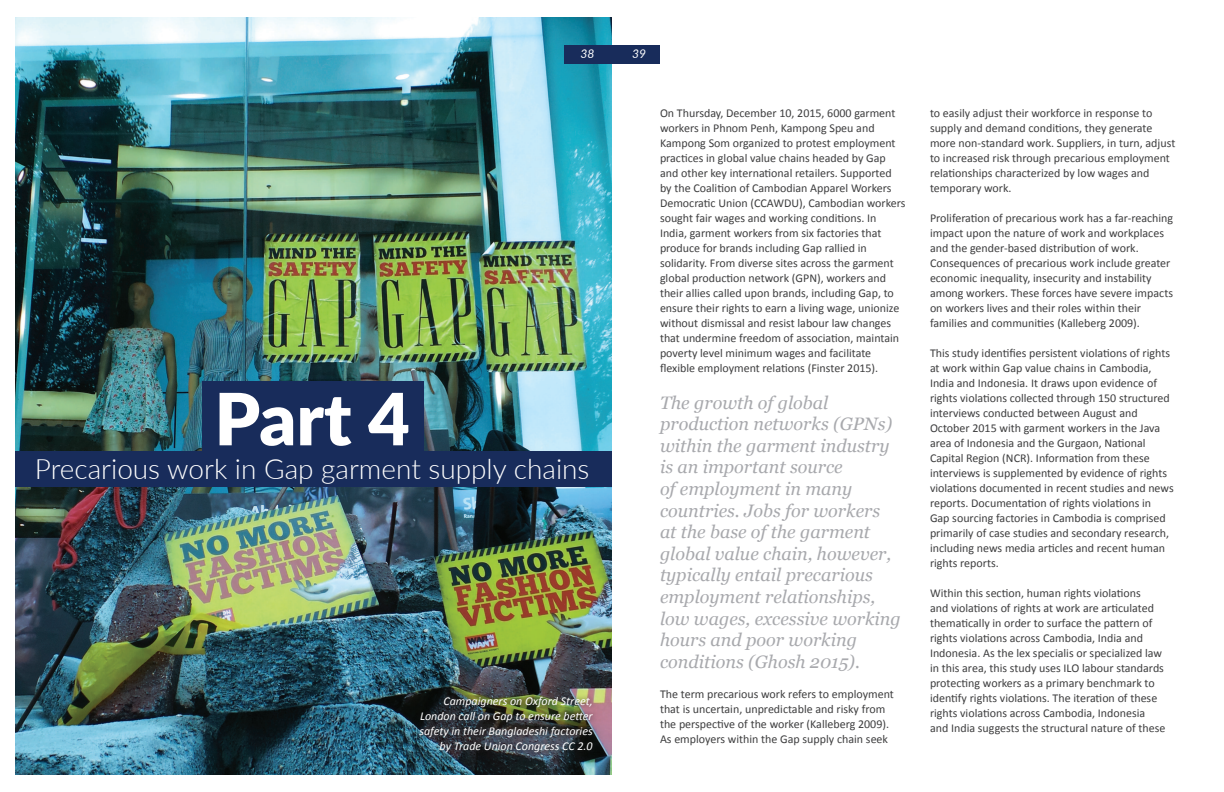
<style>
.page{position:relative;width:1224px;height:792px;background:#fff}
.page>*{position:absolute;margin:0;border:0;box-sizing:border-box;transform-origin:0 0}
.t1{font:900 72px "Lato";color:#fff}
.t2{font:300 28px "Lato";color:#fff}
.t3{font:italic 18px/21.6px "Georgia";color:#a8a9ad}
.t4{font:12px/15px "Calibri";color:#3e3e3f}
.t5{font:italic 12px/15px "Calibri";color:#fff;text-align:right}
.t6{font:italic 12px "Lato";color:#fff}
</style>
<div class="page">
<img style="left:16px;top:17px;width:596px;height:758px">
<div style="left:16px;top:451px;width:596px;height:36px;background:#182c5b"></div>
<div style="left:202px;top:382px;width:222px;height:69px;background:#182c5b"></div>
<div style="left:415px;top:692px;width:183px;height:65px;background:#231f20;opacity:.8"></div>
<div style="left:564px;top:45px;width:48px;height:19px;background:#182c5b"></div>
<div style="left:612px;top:45px;width:48px;height:19px;background:#182c5b"></div>
<p class="t6" style="left:581px;top:47px;width:15px">38</p>
<p class="t6" style="left:632px;top:47px;width:15px">39</p>
<h1 class="t1" style="left:214px;top:391px;width:197px">Part 4</h1>
<h2 class="t2" style="left:35px;top:449px;width:556px">Precarious work in Gap garment supply chains</h2>
<p class="t5" style="left:419px;top:693px;width:175px">Campaigners on Oxford Street, London call on Gap to ensure beter safety in their Bangladeshi factories by Trade Union Congress CC 2.0</p>
<p class="t4" style="left:660px;top:106px;width:247px">On Thursday, December 10, 2015, 6000 garment workers in Phnom Penh, Kampong Speu and Kampong Som organized to protest employment pracices in global value chains headed by Gap and other key internaional retailers. Supported by the Coaliion of Cambodian Apparel Workers Democraic Union (CCAWDU), Cambodian workers sought fair wages and working condiions. In India, garment workers from six factories that produce for brands including Gap rallied in solidarity. From diverse sites across the garment global producion network (GPN), workers and their allies called upon brands, including Gap, to ensure their rights to earn a living wage, unionize without dismissal and resist labour law changes that undermine freedom of associaion, maintain poverty level minimum wages and facilitate lexible employment relaions (Finster 2015).</p>
<p class="t3" style="left:660px;top:393px;width:242px">The growth of global production networks (GPNs) within the garment industry is an important source<br>of employment in many countries. Jobs for workers at the base of the garment global value chain, however, typically entail precarious employment relationships, low wages, excessive working hours and poor working conditions (Ghosh 2015).</p>
<p class="t4" style="left:660px;top:686px;width:235px">The term precarious work refers to employment that is uncertain, unpredictable and risky from the perspecive of the worker (Kalleberg 2009).<br>As employers within the Gap supply chain seek</p>
<p class="t4" style="left:930px;top:106px;width:247px">to easily adjust their workforce in response to supply and demand condiions, they generate more non-standard work. Suppliers, in turn, adjust to increased risk through precarious employment relaionships characterized by low wages and temporary work.</p>
<p class="t4" style="left:930px;top:211px;width:245px">Proliferaion of precarious work has a far-reaching impact upon the nature of work and workplaces and the gender-based distribuion of work.<br>Consequences of precarious work include greater economic inequality, insecurity and instability among workers. These forces have severe impacts on workers lives and their roles within their families and communiies (Kalleberg 2009).</p>
<p class="t4" style="left:930px;top:346px;width:245px">This study ideniies persistent violaions of rights at work within Gap value chains in Cambodia, India and Indonesia. It draws upon evidence of rights violaions collected through 150 structured interviews conducted between August and October 2015 with garment workers in the Java area of Indonesia and the Gurgaon, Naional Capital Region (NCR). Informaion from these interviews is supplemented by evidence of rights violaions documented in recent studies and news reports. Documentaion of rights violaions in Gap sourcing factories in Cambodia is comprised primarily of case studies and secondary research, including news media aricles and recent human rights reports.</p>
<p class="t4" style="left:930px;top:586px;width:237px">Within this secion, human rights violaions<br>and violaions of rights at work are ariculated themaically in order to surface the patern of rights violaions across Cambodia, India and Indonesia. As the lex specialis or specialized law in this area, this study uses ILO labour standards protecing workers as a primary benchmark to idenify rights violaions. The iteraion of these rights violaions across Cambodia, Indonesia and India suggests the structural nature of these</p>
</div>
